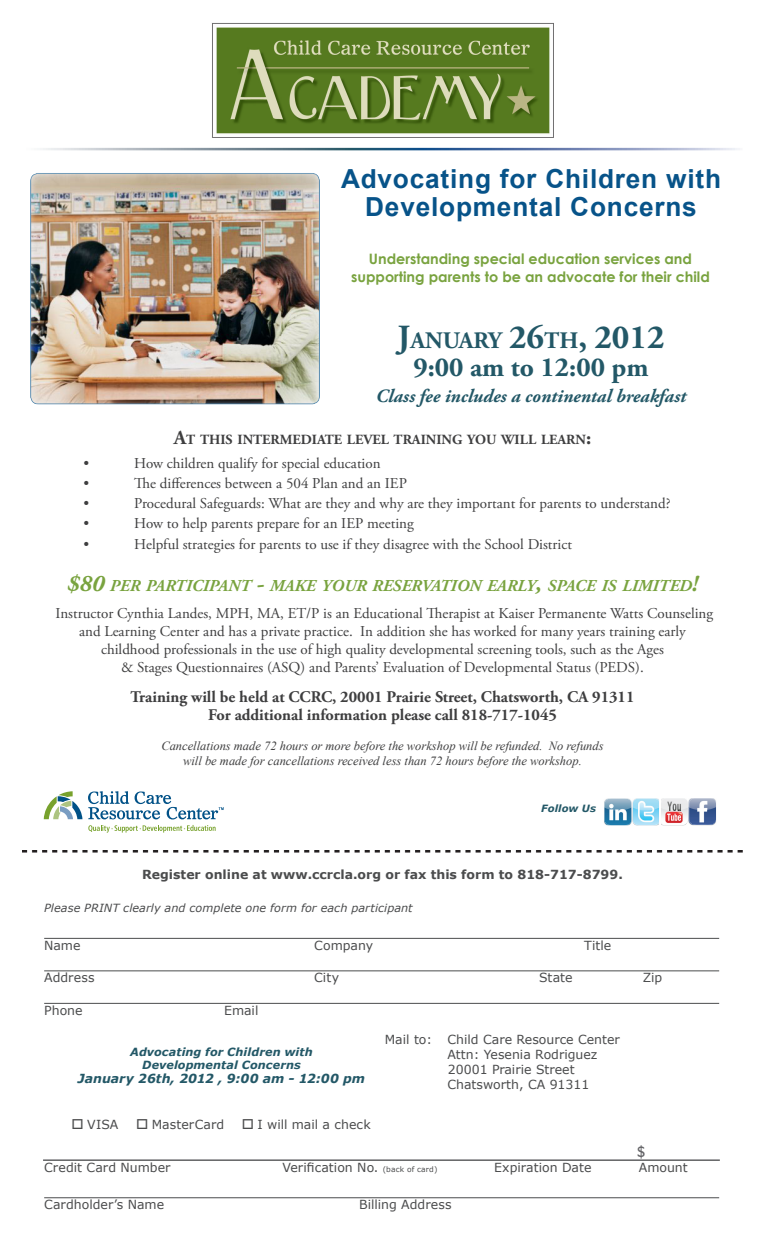
<style>
.page{position:relative;width:765px;height:1260px;background:#fff}
.page>*{position:absolute;margin:0;border:0;box-sizing:border-box;transform-origin:0 0}
.t1{font:700 33.75px "Adobe Garamond Pro";color:#235867}
.t2{font:700 27.5px "Adobe Garamond Pro";color:#235867}
.t3{font:700 26.25px "Arial";letter-spacing:.03em;color:#075389}
.t4{font:italic 700 18.75px "Adobe Garamond Pro";color:#235867}
.t5{font:italic 700 16.62px "Adobe Garamond Pro";color:#79a33f}
.t6{font:700 16.25px "Adobe Garamond Pro";color:#3e3e3f}
.t7{font:15px "Adobe Garamond Pro";color:#3e3e3f}
.t8{font:15px "Humanist 521 BT";color:#636366}
.t9{font:700 14.38px "Century Gothic";color:#79a33f}
.t10{font:700 14px "Adobe Garamond Pro";color:#3e3e3f}
.text_main_9_11{font:12.5px/15px "Verdana";color:#4b4c4d}
.t11{font:italic 12.5px "Times New Roman";color:#3e3e3f}
.t12{font:700 12.5px "Verdana";color:#4b4c4d}
.text_main_9_11-2{font:italic 700 12.5px "Verdana";color:#235867}
.text_main_9_11-3{font:italic 11.25px "Verdana";letter-spacing:.005em;color:#4b4c4d}
.text_main_9_11-4{font:italic 700 11.25px "Verdana";letter-spacing:.005em;color:#235867}
.text_main_9_11-5{font:italic 700 10px "Verdana";letter-spacing:.01em;color:#235867}
.s1{font-size:23.62px}
.s2{font-size:20px}
.s3{font-size:23.75px}
.s4{font-style:inherit}
.s5{font-size:7.5px}
</style>
<div class="page">
<svg style="left:88px;top:825px;width:128px;height:8px"></svg>
<svg style="left:44px;top:791px;width:38px;height:28px"></svg>
<svg style="left:88px;top:791px;width:136px;height:28px"></svg>
<img style="left:212px;top:23px;width:341px;height:115px">
<hr style="left:44px;top:938px;width:675px;height:1px;background:#4b4c4d">
<hr style="left:44px;top:971px;width:675px;height:1px;background:#4b4c4d">
<hr style="left:44px;top:1003px;width:675px;height:1px;background:#4b4c4d">
<hr style="left:44px;top:1197px;width:675px;height:1px;background:#4b4c4d">
<img style="left:22px;top:851px;width:720px;height:1px">
<svg style="left:605px;top:798px;width:111px;height:28px"></svg>
<div style="left:29px;top:172px;width:292px;height:233px;background:#fff;opacity:.75"></div>
<p class="t3" style="left:341px;top:161px;width:382px">Advocating for Children with</p>
<p class="t3" style="left:365px;top:190px;width:333px">Developmental Concerns</p>
<p class="t9" style="left:369px;top:248px;width:325px">Understanding special education services and</p>
<p class="t9" style="left:351px;top:266px;width:360px">supporting parents to be an advocate for their child</p>
<p class="t1" style="left:397px;top:318px;width:269px">J<span class="s1">ANUARY</span> 26<span class="s1">TH</span>, 2012</p>
<p class="t2" style="left:413px;top:351px;width:237px">9:00 am to 12:00 pm</p>
<p class="t4" style="left:376px;top:385px;width:312px">Class fee includes a continental breakfast</p>
<p class="t10" style="left:174px;top:431px;width:419px"><span class="s2">A</span>T THIS INTERMEDIATE LEVEL TRAINING YOU WILL LEARN<span class="s2">:</span></p>
<p class="t7" style="left:84px;top:454px;width:7px">•</p>
<p class="t7" style="left:134px;top:454px;width:248px">How children qualify for special education</p>
<p class="t7" style="left:84px;top:474px;width:7px">•</p>
<p class="t7" style="left:134px;top:474px;width:274px">The differences between a 504 Plan and an IEP</p>
<p class="t7" style="left:84px;top:494px;width:7px">•</p>
<p class="t7" style="left:134px;top:494px;width:538px">Procedural Safeguards: What are they and why are they important for parents to understand?</p>
<p class="t7" style="left:84px;top:515px;width:7px">•</p>
<p class="t7" style="left:134px;top:515px;width:281px">How to help parents prepare for an IEP meeting</p>
<p class="t7" style="left:84px;top:535px;width:7px">•</p>
<p class="t7" style="left:134px;top:535px;width:439px">Helpful strategies for parents to use if they disagree with the School District</p>
<p class="t5" style="left:67px;top:576px;width:632px"><span class="s3">$80</span> PER PARTICIPANT <span class="s3">-</span> MAKE YOUR RESERVATION EARLY<span class="s3">,</span> SPACE IS LIMITED<span class="s3">!</span></p>
<p class="t7" style="left:56px;top:604px;width:659px">Instructor Cynthia Landes, MPH, MA, ET/P is an Educational Therapist at Kaiser Permanente Watts Counseling</p>
<p class="t7" style="left:79px;top:622px;width:608px">and Learning Center and has a private practice. In addition she has worked for many years training early</p>
<p class="t7" style="left:101px;top:640px;width:564px">childhood professionals in the use of high quality developmental screening tools, such as the Ages</p>
<p class="t7" style="left:121px;top:658px;width:524px">&amp; Stages Questionnaires (ASQ) and Parents’ Evaluation of Developmental Status (PEDS).</p>
<p class="t6" style="left:130px;top:687px;width:506px">Training will be held at CCRC, 20001 Prairie Street, Chatsworth, CA 91311</p>
<p class="t6" style="left:208px;top:706px;width:350px">For additional information please call 818-717-1045</p>
<p class="t11" style="left:161px;top:737px;width:444px">Cancellations made 72 hours or more before the workshop will be refunded. No refunds</p>
<p class="t11" style="left:183px;top:752px;width:400px">will be made for cancellations received less than 72 hours before the workshop.</p>
<p class="text_main_9_11-5" style="left:541px;top:802px;width:56px">Follow Us</p>
<p class="t12" style="left:142px;top:865px;width:482px">Register online at www.ccrcla.org or fax this form to 818-717-8799.</p>
<p class="text_main_9_11-3" style="left:44px;top:900px;width:370px">Please <span class="s4">PRINT</span> clearly and complete one form for each participant</p>
<p class="text_main_9_11" style="left:44px;top:938px;width:38px">Name</p>
<p class="text_main_9_11" style="left:314px;top:938px;width:60px">Company</p>
<p class="text_main_9_11" style="left:584px;top:938px;width:29px">Title</p>
<p class="text_main_9_11" style="left:44px;top:970px;width:52px">Address</p>
<p class="text_main_9_11" style="left:314px;top:970px;width:26px">City</p>
<p class="text_main_9_11" style="left:539px;top:970px;width:35px">State</p>
<p class="text_main_9_11" style="left:643px;top:970px;width:21px">Zip</p>
<p class="text_main_9_11" style="left:44px;top:1003px;width:40px">Phone</p>
<p class="text_main_9_11" style="left:224px;top:1003px;width:36px">Email</p>
<p class="text_main_9_11-4" style="left:130px;top:1044px;width:184px">Advocating for Children with</p>
<p class="text_main_9_11-4" style="left:142px;top:1057px;width:160px">Developmental Concerns</p>
<p class="text_main_9_11-2" style="left:78px;top:1069px;width:289px">January 26th, 2012 , 9:00 am - 12:00 pm</p>
<p class="text_main_9_11" style="left:385px;top:1032px;width:237px">Mail to: Child Care Resource Center</p>
<p class="text_main_9_11" style="left:447px;top:1047px;width:152px">Attn: Yesenia Rodriguez<br>20001 Prairie Street</p>
<p class="text_main_9_11" style="left:447px;top:1077px;width:143px">Chatsworth, CA 91311</p>
<p class="text_main_9_11" style="left:72px;top:1117px;width:48px">□ VISA</p>
<p class="text_main_9_11" style="left:136px;top:1117px;width:90px">□ MasterCard</p>
<p class="text_main_9_11" style="left:242px;top:1117px;width:130px">□ I will mail a check</p>
<p class="text_main_9_11" style="left:44px;top:1160px;width:128px">Credit Card Number</p>
<p class="text_main_9_11" style="left:282px;top:1160px;width:157px">Verification No. <span class="s5">(back of card)</span></p>
<p class="text_main_9_11" style="left:494px;top:1160px;width:99px">Expiration Date</p>
<p class="text_main_9_11" style="left:639px;top:1160px;width:51px">Amount</p>
<p class="text_main_9_11" style="left:44px;top:1197px;width:121px">Cardholder’s Name</p>
<p class="text_main_9_11" style="left:359px;top:1197px;width:94px">Billing Address</p>
<p class="t8" style="left:637px;top:1143px;width:9px">$</p>
</div>
